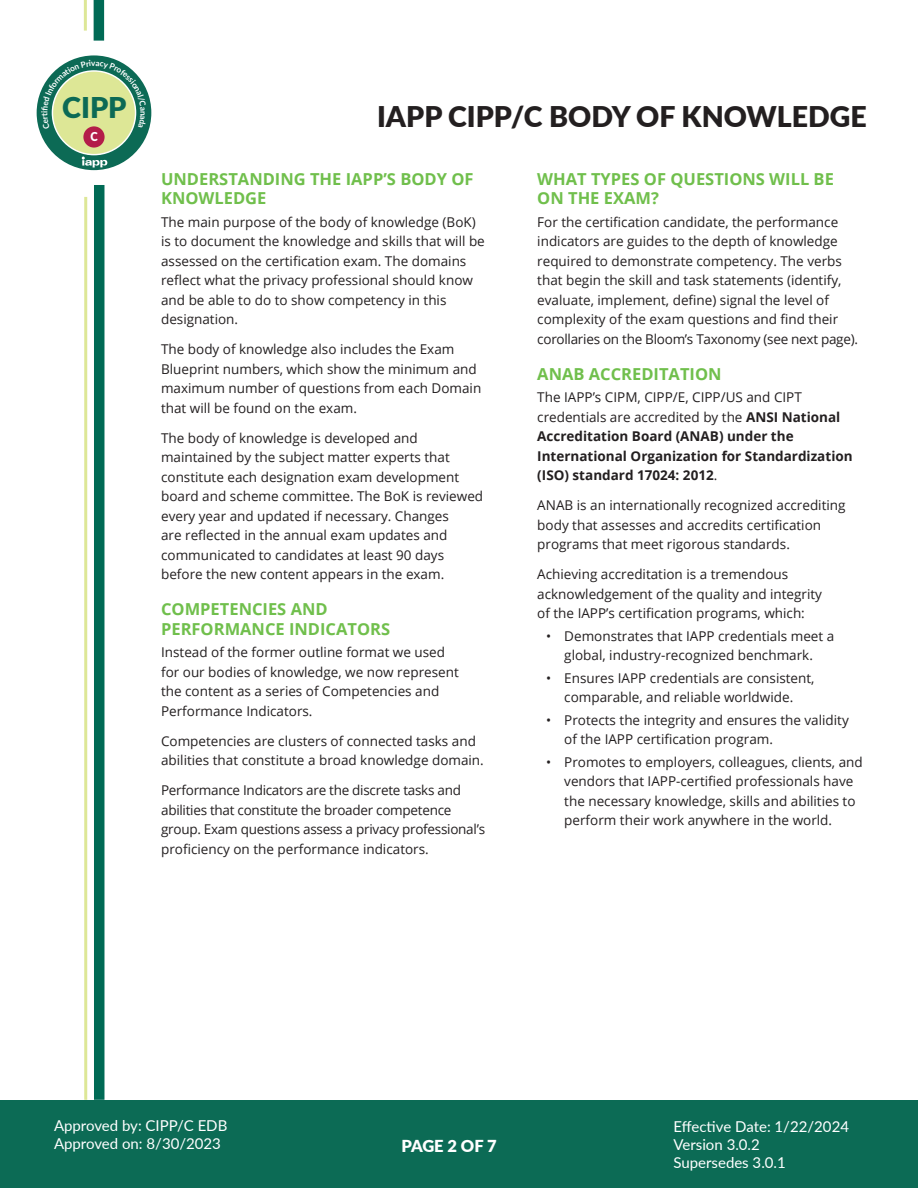
<style>
.page{position:relative;width:918px;height:1188px;background:#fff}
.page>*{position:absolute;margin:0;border:0;box-sizing:border-box;transform-origin:0 0}
.t1{font:900 28.8px "Lato";color:#0c6a55}
.t2{font:900 28.5px "Lato";color:#231f20}
.bulleted_list{font:700 16.5px/19.5px "Open Sans";color:#70bf4c}
.t3{font:900 16.5px "Lato";letter-spacing:-.01em;color:#fff}
.t4{font:15px/18px "Lato";color:#fff}
.bulleted_list-2{font:13.5px/19.5px "Open Sans";color:#231f20}
.bulleted_list-3{font:700 13.5px/19.5px "Open Sans";color:#231f20}
.bulleted_list-4{font:13.5px/19.5px "Open Sans";letter-spacing:-.02em;color:#231f20}
.t5{font:900 12.3px "Lato";color:#fff;scale:.9 1}
.t6{font:700 8.25px "Lato";color:#fff}
.s1{font-weight:400}
</style>
<div class="page">
<div style="left:0;top:1100px;width:918px;height:88px;background:#0c6b55"></div>
<div style="left:37px;top:55px;width:114px;height:115px;background:#0c6a55;border-radius:50%"></div>
<div style="left:94px;top:0;width:10px;height:41px;background:#006a55"></div>
<hr style="left:84px;top:0;width:3px;height:31px;background:#dde797">
<div style="left:94px;top:185px;width:10px;height:915px;background:#006a55"></div>
<hr style="left:84px;top:197px;width:3px;height:903px;background:#dde797">
<svg style="left:41px;top:60px;width:105px;height:108px"></svg>
<h1 class="t1" style="left:62px;top:86px;width:66px">CIPP</h1>
<p class="t5" style="left:90px;top:127px;width:10px">C</p>
<p class="t6" style="left:150px;top:111px;width:6px;rotate:90deg">n</p>
<h2 class="t2" style="left:377px;top:95px;width:491px">IAPP CIPP/C BODY OF KNOWLEDGE</h2>
<p class="bulleted_list" style="left:161px;top:168px;width:314px">UNDERSTANDING THE IAPP’S BODY OF<br>KNOWLEDGE</p>
<p class="bulleted_list-2" style="left:161px;top:212px;width:325px">The main purpose of the body of knowledge (BoK) is to document the knowledge and skills that will be assessed on the certification exam. The domains reflect what the privacy professional should know and be able to do to show competency in this designation.</p>
<p class="bulleted_list-2" style="left:161px;top:339px;width:322px">The body of knowledge also includes the Exam Blueprint numbers, which show the minimum and maximum number of questions from each Domain that will be found on the exam.</p>
<p class="bulleted_list-2" style="left:161px;top:428px;width:324px">The body of knowledge is developed and maintained by the subject matter experts that constitute each designation exam development board and scheme committee. The BoK is reviewed every year and updated if necessary. Changes<br>are reflected in the annual exam updates and communicated to candidates at least 90 days before the new content appears in the exam.</p>
<p class="bulleted_list" style="left:161px;top:599px;width:231px">COMPETENCIES AND<br>PERFORMANCE INDICATORS</p>
<p class="bulleted_list-2" style="left:161px;top:642px;width:299px">Instead of the former outline format we used for our bodies of knowledge, we now represent the content as a series of Competencies and Performance Indicators.</p>
<p class="bulleted_list-2" style="left:161px;top:731px;width:324px">Competencies are clusters of connected tasks and abilities that constitute a broad knowledge domain.</p>
<p class="bulleted_list-4" style="left:161px;top:780px;width:326px">Performance Indicators are the discrete tasks and abilities that constitute the broader competence group. Exam questions assess a privacy professional’s proficiency on the performance indicators.</p>
<p class="bulleted_list" style="left:537px;top:168px;width:298px">WHAT TYPES OF QUESTIONS WILL BE<br>ON THE EXAM?</p>
<p class="bulleted_list-2" style="left:537px;top:212px;width:322px">For the certification candidate, the performance indicators are guides to the depth of knowledge required to demonstrate competency. The verbs that begin the skill and task statements (identify, evaluate, implement, define) signal the level of complexity of the exam questions and find their corollaries on the Bloom’s Taxonomy (see next page).</p>
<p class="bulleted_list" style="left:537px;top:363px;width:186px">ANAB ACCREDITATION</p>
<p class="bulleted_list-3" style="left:537px;top:387px;width:317px"><span class="s1">The IAPP’s CIPM, CIPP/E, CIPP/US and CIPT credentials are accredited by the</span> ANSI National Accreditation Board (ANAB) under the International Organization for Standardization (ISO) standard 17024: 2012<span class="s1">.</span></p>
<p class="bulleted_list-2" style="left:537px;top:495px;width:310px">ANAB is an internationally recognized accrediting body that assesses and accredits certification programs that meet rigorous standards.</p>
<p class="bulleted_list-2" style="left:537px;top:564px;width:286px">Achieving accreditation is a tremendous acknowledgement of the quality and integrity of the IAPP’s certification programs, which:</p>
<p class="bulleted_list-2" style="left:546px;top:626px;width:290px;text-align:center">• Demonstrates that IAPP credentials meet a global, industry-recognized benchmark.</p>
<p class="bulleted_list-2" style="left:546px;top:668px;width:270px;text-align:center">• Ensures IAPP credentials are consistent, comparable, and reliable worldwide.</p>
<p class="bulleted_list-2" style="left:564px;top:710px;width:286px;text-indent:-18px">• Protects the integrity and ensures the validity of the IAPP certification program.</p>
<p class="bulleted_list-2" style="left:564px;top:752px;width:300px;text-indent:-18px">• Promotes to employers, colleagues, clients, and vendors that IAPP-certified professionals have the necessary knowledge, skills and abilities to perform their work anywhere in the world.</p>
<p class="t4" style="left:54px;top:1116px;width:175px">Approved by: CIPP/C EDB<br>Approved on: 8/30/2023</p>
<p class="t4" style="left:674px;top:1117px;width:177px">Effective Date: 1/22/2024<br>Version 3.0.2<br>Supersedes 3.0.1</p>
<p class="t3" style="left:401px;top:1134px;width:97px">PAGE 2 OF 7</p>
</div>
